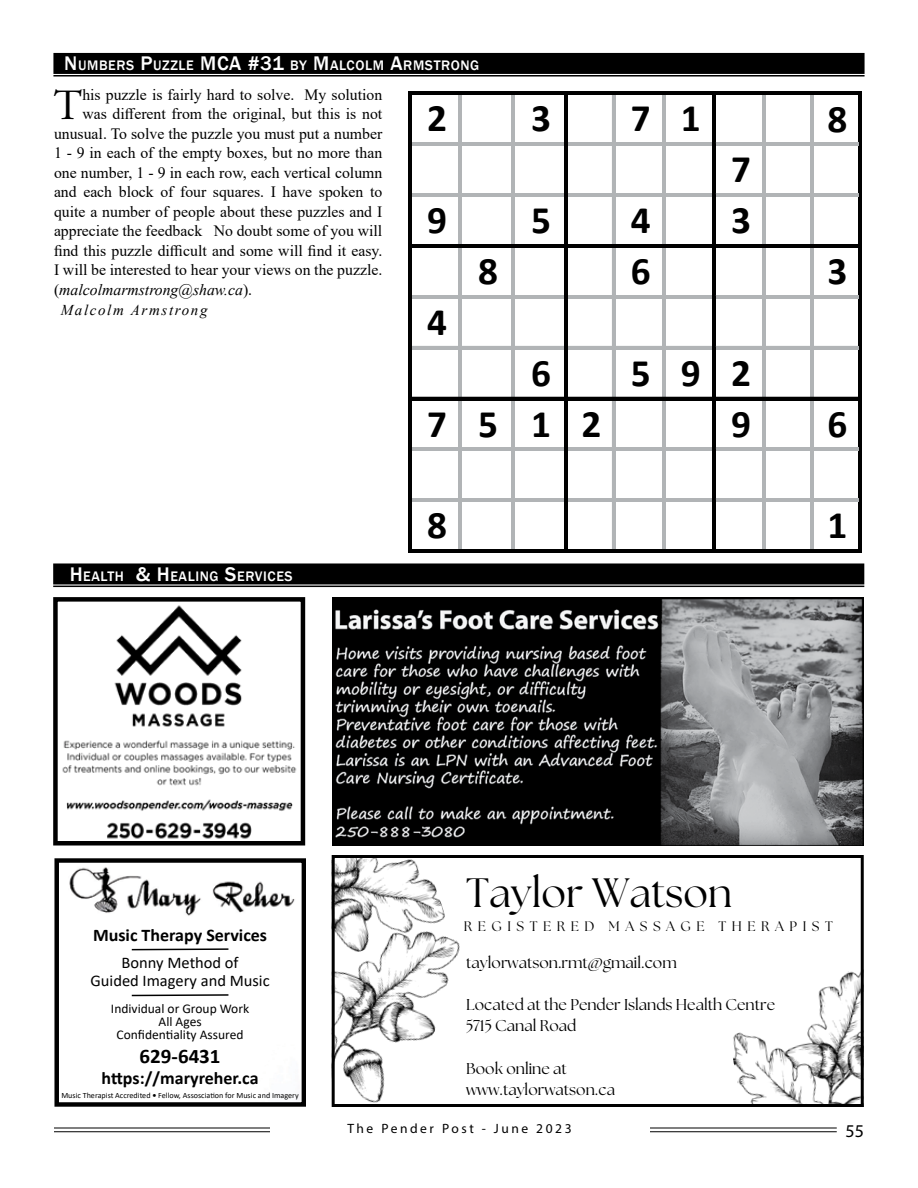
<style>
.page{position:relative;width:918px;height:1188px;background:#fff}
.page>*{position:absolute;margin:0;border:0;box-sizing:border-box;transform-origin:0 0}
.t1{font:43.05px "Adobe Garamond Pro";color:#000}
.t2{font:40.95px "The Seasons";color:#000}
.t3{font:700 39.15px "Calibri";letter-spacing:.775em;color:#000}
.t4{font:700 20.7px "Calibri";color:#000}
.t5{font:18px "Myriad Pro";color:#000}
.t6{font:700 17.7px "Calibri";color:#000}
.t7{font:16.35px/17.7px "Calibri";color:#000;text-align:center}
.t8{font:15.75px "Times New Roman";color:#000}
.t9{font:italic 15.75px "Times New Roman";color:#000}
.t10{font:15.6px/21.1px "The Seasons";color:#000}
.t11{font:italic 15px "Times New Roman";letter-spacing:.11em;color:#000}
.t12{font:500 14.1px "Franklin Gothic";letter-spacing:.045em;color:#fff}
.t13{font:13.8px "The Seasons";letter-spacing:.4em;color:#000}
.t14{font:13.5px "Myriad Pro";letter-spacing:.19em;color:#000}
.t15{font:13.35px/13.4px "Calibri";color:#000;text-align:center}
.t16{font:7.95px "Calibri";color:#000}
.s1{font-size:20.25px}
.s2{font-style:normal}
.s3{font-weight:700}
</style>
<div class="page">
<hr style="left:54px;top:1131px;width:783px;height:1px;background:#000">
<hr style="left:54px;top:1128px;width:783px;height:1px;background:#000">
<div style="left:270px;top:1123px;width:379px;height:16px;background:#fff"></div>
<div style="left:53px;top:563px;width:811px;height:21px;background:#000"></div>
<hr style="left:53px;top:586px;width:811px;height:1px;background:#000">
<img style="left:62px;top:605px;width:235px;height:234px">
<div style="left:53px;top:597px;width:252px;height:249px;border:4px solid #000"></div>
<div style="left:53px;top:53px;width:812px;height:21px;background:#000"></div>
<hr style="left:53px;top:75px;width:812px;height:2px;background:#000">
<img style="left:333px;top:597px;width:531px;height:249px">
<img style="left:69px;top:867px;width:226px;height:49px">
<div style="left:54px;top:858px;width:252px;height:249px;border:4px solid #000"></div>
<svg style="left:131px;top:948px;width:98px;height:3px"></svg>
<svg style="left:131px;top:994px;width:98px;height:3px"></svg>
<hr style="left:412px;top:142px;width:152px;height:4px;background:#b1b4b6">
<hr style="left:568px;top:142px;width:145px;height:4px;background:#b1b4b6">
<hr style="left:412px;top:193px;width:152px;height:4px;background:#b1b4b6">
<hr style="left:568px;top:193px;width:145px;height:4px;background:#b1b4b6">
<hr style="left:459px;top:95px;width:3px;height:149px;background:#b1b4b6">
<hr style="left:512px;top:95px;width:3px;height:149px;background:#b1b4b6">
<hr style="left:612px;top:95px;width:3px;height:149px;background:#b1b4b6">
<hr style="left:662px;top:95px;width:4px;height:149px;background:#b1b4b6">
<hr style="left:763px;top:95px;width:3px;height:149px;background:#b1b4b6">
<hr style="left:810px;top:95px;width:4px;height:149px;background:#b1b4b6">
<hr style="left:412px;top:295px;width:152px;height:3px;background:#b1b4b6">
<hr style="left:568px;top:295px;width:145px;height:3px;background:#b1b4b6">
<hr style="left:412px;top:346px;width:152px;height:3px;background:#b1b4b6">
<hr style="left:568px;top:346px;width:145px;height:3px;background:#b1b4b6">
<hr style="left:459px;top:248px;width:3px;height:149px;background:#b1b4b6">
<hr style="left:512px;top:248px;width:3px;height:149px;background:#b1b4b6">
<hr style="left:612px;top:248px;width:3px;height:149px;background:#b1b4b6">
<hr style="left:662px;top:248px;width:4px;height:149px;background:#b1b4b6">
<hr style="left:763px;top:248px;width:3px;height:149px;background:#b1b4b6">
<hr style="left:810px;top:248px;width:4px;height:149px;background:#b1b4b6">
<hr style="left:412px;top:448px;width:152px;height:3px;background:#b1b4b6">
<hr style="left:568px;top:448px;width:145px;height:3px;background:#b1b4b6">
<hr style="left:412px;top:499px;width:152px;height:3px;background:#b1b4b6">
<hr style="left:568px;top:499px;width:145px;height:3px;background:#b1b4b6">
<hr style="left:408px;top:92px;width:4px;height:461px;background:#000">
<hr style="left:459px;top:400px;width:3px;height:149px;background:#b1b4b6">
<hr style="left:512px;top:400px;width:3px;height:149px;background:#b1b4b6">
<hr style="left:564px;top:95px;width:4px;height:458px;background:#000">
<hr style="left:612px;top:400px;width:3px;height:149px;background:#b1b4b6">
<hr style="left:662px;top:400px;width:4px;height:149px;background:#b1b4b6">
<hr style="left:713px;top:95px;width:3px;height:458px;background:#000">
<hr style="left:763px;top:400px;width:3px;height:149px;background:#b1b4b6">
<hr style="left:810px;top:400px;width:4px;height:149px;background:#b1b4b6">
<hr style="left:858px;top:95px;width:4px;height:458px;background:#000">
<hr style="left:412px;top:92px;width:450px;height:3px;background:#000">
<hr style="left:716px;top:142px;width:142px;height:4px;background:#b1b4b6">
<hr style="left:716px;top:193px;width:142px;height:4px;background:#b1b4b6">
<hr style="left:412px;top:244px;width:450px;height:4px;background:#000">
<hr style="left:716px;top:295px;width:142px;height:3px;background:#b1b4b6">
<hr style="left:716px;top:346px;width:142px;height:3px;background:#b1b4b6">
<hr style="left:412px;top:397px;width:450px;height:3px;background:#000">
<hr style="left:716px;top:448px;width:142px;height:3px;background:#b1b4b6">
<hr style="left:716px;top:499px;width:142px;height:3px;background:#b1b4b6">
<hr style="left:412px;top:549px;width:450px;height:4px;background:#000">
<img style="left:336px;top:937px;width:124px;height:166px">
<img style="left:733px;top:971px;width:127px;height:132px">
<img style="left:336px;top:859px;width:112px;height:102px">
<div style="left:332px;top:855px;width:532px;height:252px;border:3px solid #000"></div>
<p class="t12" style="left:64px;top:57px;width:417px"><span class="s1">N</span> UMBERS <span class="s1">P</span>UZZLE <span class="s1">MCA #31</span> BY <span class="s1">M</span>ALCOLM <span class="s1">A</span>RMSTRONG</p>
<h1 class="t1" style="left:54px;top:80px;width:30px">T</h1>
<p class="t8" style="left:82px;top:83px;width:301px">his puzzle is fairly hard to solve. My solution</p>
<p class="t8" style="left:82px;top:103px;width:301px">was different from the original, but this is not</p>
<p class="t8" style="left:54px;top:122px;width:330px">unusual. To solve the puzzle you must put a number</p>
<p class="t8" style="left:54px;top:142px;width:330px">1 - 9 in each of the empty boxes, but no more than</p>
<p class="t8" style="left:54px;top:161px;width:330px">one number, 1 - 9 in each row, each vertical column</p>
<p class="t8" style="left:54px;top:181px;width:330px">and each block of four squares. I have spoken to</p>
<p class="t8" style="left:54px;top:200px;width:330px">quite a number of people about these puzzles and I</p>
<p class="t8" style="left:54px;top:220px;width:330px">appreciate the feedback No doubt some of you will</p>
<p class="t8" style="left:54px;top:239px;width:330px">find this puzzle difficult and some will find it easy.</p>
<p class="t8" style="left:54px;top:259px;width:330px">I will be interested to hear your views on the puzzle.</p>
<p class="t9" style="left:54px;top:279px;width:200px"><span class="s2">(</span>malcolmarmstrong@shaw.ca<span class="s2">).</span></p>
<p class="t11" style="left:61px;top:300px;width:148px">Malcolm Armstrong</p>
<p class="t12" style="left:70px;top:567px;width:225px"><span class="s1">H</span> EALTH <span class="s1">&amp; H</span> EALING <span class="s1">S</span>ERVICES</p>
<h3 class="t3" style="left:427px;top:91px;width:21px">2</h3>
<h3 class="t3" style="left:531px;top:91px;width:21px">3</h3>
<h3 class="t3" style="left:631px;top:91px;width:72px">7 1</h3>
<h3 class="t3" style="left:827px;top:92px;width:21px">8</h3>
<h3 class="t3" style="left:731px;top:142px;width:21px">7</h3>
<h3 class="t3" style="left:427px;top:192px;width:21px">9</h3>
<h3 class="t3" style="left:531px;top:192px;width:21px">5</h3>
<h3 class="t3" style="left:631px;top:192px;width:21px">4</h3>
<h3 class="t3" style="left:731px;top:192px;width:21px">3</h3>
<h3 class="t3" style="left:478px;top:243px;width:21px">8</h3>
<h3 class="t3" style="left:631px;top:243px;width:21px">6</h3>
<h3 class="t3" style="left:827px;top:243px;width:21px">3</h3>
<h3 class="t3" style="left:427px;top:294px;width:21px">4</h3>
<h3 class="t3" style="left:531px;top:345px;width:21px">6</h3>
<h3 class="t3" style="left:631px;top:345px;width:122px">592</h3>
<h3 class="t3" style="left:427px;top:396px;width:176px">7512</h3>
<h3 class="t3" style="left:731px;top:396px;width:21px">9</h3>
<h3 class="t3" style="left:827px;top:396px;width:21px">6</h3>
<h3 class="t3" style="left:427px;top:498px;width:21px">8</h3>
<h3 class="t3" style="left:827px;top:498px;width:21px">1</h3>
<p class="t6" style="left:93px;top:923px;width:176px">Music Therapy Services</p>
<p class="t7" style="left:91px;top:953px;width:181px">Bonny Method of<br>Guided Imagery and Music</p>
<p class="t15" style="left:111px;top:1001px;width:140px">Individual or Group Work<br>All Ages<br>Confidentiality Assured</p>
<h3 class="t4" style="left:140px;top:1041px;width:82px">629-6431</h3>
<p class="t6" style="left:102px;top:1065px;width:158px">https://maryreher.ca</p>
<p class="t16" style="left:61px;top:1090px;width:239px">Music Therapist Accredited <span class="s3">•</span> Fellow, Assosciation for Music and Imagery</p>
<h2 class="t2" style="left:466px;top:866px;width:268px">Taylor Watson</h2>
<p class="t13" style="left:464px;top:917px;width:370px">REGISTERED MASSAGE THERAPIST</p>
<p class="t10" style="left:466px;top:952px;width:212px">taylorwatson.rmt@gmail.com</p>
<p class="t10" style="left:466px;top:994px;width:311px">Located at the Pender Islands Health Centre<br>5715 Canal Road</p>
<p class="t10" style="left:466px;top:1057px;width:150px">Book online at www.taylorwatson.ca</p>
<p class="t14" style="left:347px;top:1120px;width:226px">The Pender Post - June 2023</p>
<p class="t5" style="left:846px;top:1120px;width:20px">55</p>
</div>
